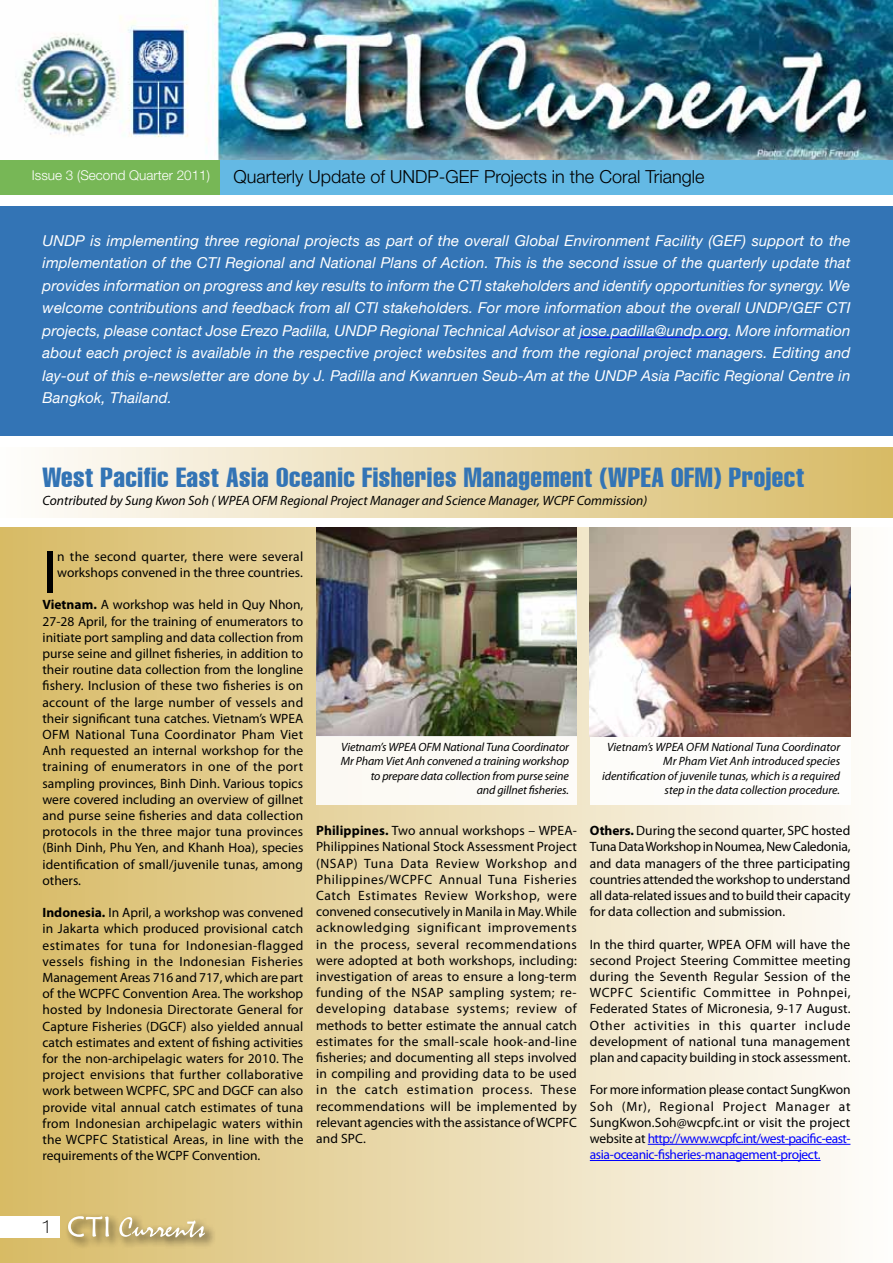
<style>
.page{position:relative;width:893px;height:1263px;background:#fff}
.page>*{position:absolute;margin:0;border:0;box-sizing:border-box;transform-origin:0 0}
.t1{font:61.5px "Myriad Pro";color:#000}
.t2{font:extra-condensed 27px "Helvetica";letter-spacing:.02em;color:#3374b5}
.t3{font:300 18px "Helvetica Neue LT Pro";color:#000}
.t4{font:100 expanded 18px "Helvetica Neue LT Pro";color:#000}
.t5{font:italic 15px/22.5px "Helvetica Neue";letter-spacing:.01em;color:#fff;text-align:justify}
.t6{font:13.5px/16.2px "Myriad Pro";color:#000;text-align:justify}
.t7{font:italic 13.5px "Myriad Pro";color:#000}
.t8{font:300 13.5px "Helvetica Neue LT Pro";color:#fff}
.t9{font:italic 12px/14.4px "Myriad Pro";letter-spacing:-.005em;color:#000;text-align:right}
.s1{font-weight:700}
.s2{color:#00f}
</style>
<div class="page">
<img style="left:18px;top:0;width:875px;height:160px">
<div style="left:219px;top:160px;width:674px;height:35px;background:#64b9e4"></div>
<div style="left:0;top:160px;width:219px;height:35px;background:#77b756"></div>
<div style="left:0;top:206px;width:893px;height:229px;background:#3374b5"></div>
<div style="left:0;top:448px;width:893px;height:70px;background:linear-gradient(to right,#fefefe,#d8ba66)"></div>
<div style="left:0;top:528px;width:893px;height:735px;background:linear-gradient(to right,#d8bb66,#fefdfd)"></div>
<div style="left:0;top:1216px;width:60px;height:21px;background:#fff"></div>
<img style="left:316px;top:528px;width:261px;height:208px">
<div style="left:316px;top:736px;width:261px;height:68px;background:#fcfaf5"></div>
<hr style="left:579px;top:337px;width:149px;height:1px;background:#00f">
<div style="left:64px;top:1212px;width:152px;height:36px;background:#000;opacity:.75"></div>
<svg style="left:68px;top:1216px;width:137px;height:21px;background:#d2c18f"></svg>
<div style="left:590px;top:736px;width:260px;height:68px;background:#fff"></div>
<img style="left:590px;top:528px;width:260px;height:208px">
<hr style="left:648px;top:1144px;width:202px;height:1px;background:#00f">
<hr style="left:590px;top:1160px;width:231px;height:1px;background:#00f">
<p class="t8" style="left:32px;top:167px;width:180px">Issue 3 (Second Quarter 2011)</p>
<h3 class="t3" style="left:234px;top:166px;width:472px">Quarterly Update of UNDP-GEF Projects in the Coral Triangle</h3>
<p class="t5" style="left:43px;top:229px;width:809px">UNDP is implementing three regional projects as part of the overall Global Environment Facility (GEF) support to the implementation of the CTI Regional and National Plans of Action. This is the second issue of the quarterly update that provides information on progress and key results to inform the CTI stakeholders and identify opportunities for synergy. We welcome contributions and feedback from all CTI stakeholders. For more information about the overall UNDP/GEF CTI projects, please contact Jose Erezo Padilla, UNDP Regional Technical Advisor at jose.padilla@undp.org. More information about each project is available in the respective project websites and from the regional project managers. Editing and lay-out of this e-newsletter are done by J. Padilla and Kwanruen Seub-Am at the UNDP Asia Pacific Regional Centre in Bangkok, Thailand.</p>
<h2 class="t2" style="left:43px;top:460px;width:763px">West Pacific East Asia Oceanic Fisheries Management (WPEA OFM) Project</h2>
<p class="t7" style="left:43px;top:492px;width:606px">Contributed by Sung Kwon Soh ( WPEA OFM Regional Project Manager and Science Manager, WCPF Commission)</p>
<h1 class="t1" style="left:43px;top:535px;width:16px">I</h1>
<p class="t6" style="left:57px;top:548px;width:247px">n the second quarter, there were several workshops convened in the three countries.</p>
<p class="t6" style="left:43px;top:597px;width:262px"><span class="s1">Vietnam.</span> A workshop was held in Quy Nhon, 27-28 April, for the training of enumerators to initiate port sampling and data collection from purse seine and gillnet fisheries, in addition to their routine data collection from the longline fishery. Inclusion of these two fisheries is on account of the large number of vessels and their significant tuna catches. Vietnam’s WPEA OFM National Tuna Coordinator Pham Viet Anh requested an internal workshop for the training of enumerators in one of the port sampling provinces, Binh Dinh. Various topics were covered including an overview of gillnet and purse seine fisheries and data collection protocols in the three major tuna provinces (Binh Dinh, Phu Yen, and Khanh Hoa), species identification of small/juvenile tunas, among others.</p>
<p class="t6" style="left:43px;top:904px;width:263px"><span class="s1">Indonesia.</span> In April, a workshop was convened in Jakarta which produced provisional catch estimates for tuna for Indonesian-flagged vessels fishing in the Indonesian Fisheries Management Areas 716 and 717, which are part of the WCPFC Convention Area. The workshop hosted by Indonesia Directorate General for Capture Fisheries (DGCF) also yielded annual catch estimates and extent of fishing activities for the non-archipelagic waters for 2010. The project envisions that further collaborative work between WCPFC, SPC and DGCF can also provide vital annual catch estimates of tuna from Indonesian archipelagic waters within the WCPFC Statistical Areas, in line with the requirements of the WCPF Convention.</p>
<p class="t9" style="left:341px;top:740px;width:230px">Vietnam’s WPEA OFM National Tuna Coordinator Mr Pham Viet Anh convened a training workshop to prepare data collection from purse seine<br>and gillnet fisheries.</p>
<p class="t9" style="left:602px;top:740px;width:240px">Vietnam’s WPEA OFM National Tuna Coordinator Mr Pham Viet Anh introduced species identification of juvenile tunas, which is a required step in the data collection procedure.</p>
<p class="t6" style="left:316px;top:822px;width:262px"><span class="s1">Philippines.</span> Two annual workshops – WPEA-Philippines National Stock Assessment Project (NSAP) Tuna Data Review Workshop and Philippines/WCPFC Annual Tuna Fisheries Catch Estimates Review Workshop, were convened consecutively in Manila in May. While acknowledging significant improvements in the process, several recommendations were adopted at both workshops, including: investigation of areas to ensure a long-term funding of the NSAP sampling system; re&shy;developing database systems; review of methods to better estimate the annual catch estimates for the small-scale hook-and-line fisheries; and documenting all steps involved in compiling and providing data to be used in the catch estimation process. These recommendations will be implemented by relevant agencies with the assistance of WCPFC and SPC.</p>
<p class="t6" style="left:590px;top:822px;width:262px"><span class="s1">Others.</span> During the second quarter, SPC hosted Tuna Data Workshop in Noumea, New Caledonia, and data managers of the three participating countries attended the workshop to understand all data-related issues and to build their capacity for data collection and submission.</p>
<p class="t6" style="left:590px;top:936px;width:262px">In the third quarter, WPEA OFM will have the second Project Steering Committee meeting during the Seventh Regular Session of the WCPFC Scientific Committee in Pohnpei, Federated States of Micronesia, 9-17 August.<br>Other activities in this quarter include development of national tuna management plan and capacity building in stock assessment.</p>
<p class="t6" style="left:590px;top:1081px;width:262px">For more information please contact SungKwon Soh (Mr), Regional Project Manager at SungKwon.Soh@wcpfc.int or visit the project website at <span class="s2">http://www.wcpfc.int/west-pacific-east&shy;asia-oceanic-fisheries-management-project.</span></p>
<h3 class="t4" style="left:43px;top:1216px;width:9px">1</h3>
</div>
